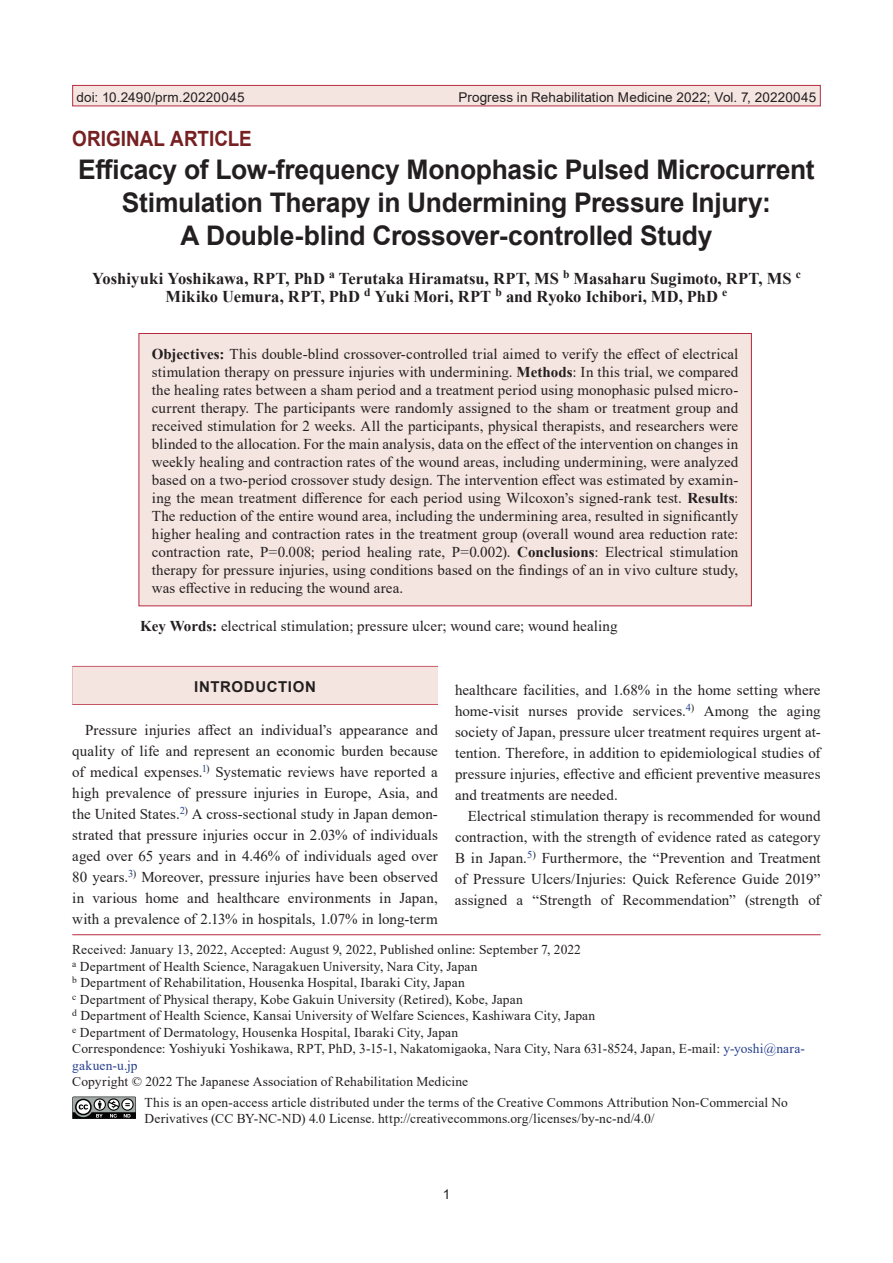
<style>
.page{position:relative;width:893px;height:1263px;background:#fff}
.page>*{position:absolute;margin:0;border:0;box-sizing:border-box;transform-origin:0 0}
.t1{font:700 27px/33px "Arial";letter-spacing:-.015em;color:#231f20;text-align:center}
.t2{font:700 21px "Arial";color:#772022;scale:.9 1}
.t3{font:700 16.5px/18px "Times New Roman";color:#231f20;text-align:center}
.t4{font:15px/21px "Times New Roman";letter-spacing:.005em;color:#231f20;text-align:justify}
.t5{font:700 15px "Arial";letter-spacing:.04em;color:#231f20}
.t6{font:13.5px/16.5px "Times New Roman";letter-spacing:.01em;color:#231f20}
.t7{font:13.5px "Arial";letter-spacing:.01em;color:#231f20}
.s1{font-weight:700}
.s2{color:#253f8e}
</style>
<div class="page">
<svg style="left:72px;top:666px;width:366px;height:39px"></svg>
<div style="left:72px;top:667px;width:366px;height:37px;background:#f5e5e0"></div>
<svg style="left:72px;top:1096px;width:64px;height:23px"></svg>
<hr style="left:72px;top:934px;width:749px;height:1px;background:#b72b40">
<div style="left:72px;top:85px;width:749px;height:21px;background:#f5e5e0;border:1px solid #b72b40"></div>
<div style="left:139px;top:333px;width:612px;height:273px;background:#f5e5e0"></div>
<div style="left:139px;top:333px;width:613px;height:273px;border:1px solid #b72b40"></div>
<p class="t7" style="left:77px;top:88px;width:170px">doi: 10.2490/prm.20220045</p>
<p class="t7" style="left:458px;top:88px;width:359px">Progress in Rehabilitation Medicine 2022; Vol. 7, 20220045</p>
<h2 class="t2" style="left:72px;top:123px;width:201px">ORIGINAL ARTICLE</h2>
<h1 class="t1" style="left:78px;top:153px;width:738px">Efficacy of Low-frequency Monophasic Pulsed Microcurrent<br>Stimulation Therapy in Undermining Pressure Injury:<br>A Double-blind Crossover-controlled Study</h1>
<p class="t3" style="left:92px;top:269px;width:710px">Yoshiyuki Yoshikawa, RPT, PhD <sup>a</sup> Terutaka Hiramatsu, RPT, MS <sup>b</sup> Masaharu Sugimoto, RPT, MS <sup>c<br></sup>Mikiko Uemura, RPT, PhD <sup>d</sup> Yuki Mori, RPT <sup>b</sup> and Ryoko Ichibori, MD, PhD <sup>e</sup></p>
<p class="t4" style="left:152px;top:344px;width:588px;line-height:18px"><span class="s1">Objectives:</span> This double-blind crossover-controlled trial aimed to verify the effect of electrical stimulation therapy on pressure injuries with undermining. <span class="s1">Methods</span>: In this trial, we compared the healing rates between a sham period and a treatment period using monophasic pulsed micro&shy;current therapy. The participants were randomly assigned to the sham or treatment group and received stimulation for 2 weeks. All the participants, physical therapists, and researchers were blinded to the allocation. For the main analysis, data on the effect of the intervention on changes in weekly healing and contraction rates of the wound areas, including undermining, were analyzed based on a two-period crossover study design. The intervention effect was estimated by examin&shy;ing the mean treatment difference for each period using Wilcoxon’s signed-rank test. <span class="s1">Results</span>:<br>The reduction of the entire wound area, including the undermining area, resulted in significantly higher healing and contraction rates in the treatment group (overall wound area reduction rate: contraction rate, P=0.008; period healing rate, P=0.002). <span class="s1">Conclusions</span>: Electrical stimulation therapy for pressure injuries, using conditions based on the findings of an in vivo culture study, was effective in reducing the wound area.</p>
<p class="t4" style="left:140px;top:615px;width:479px"><span class="s1">Key Words:</span> electrical stimulation; pressure ulcer; wound care; wound healing</p>
<p class="t5" style="left:194px;top:676px;width:123px">INTRODUCTION</p>
<p class="t4" style="left:72px;top:719px;width:367px;text-indent:13px">Pressure injuries affect an individual’s appearance and quality of life and represent an economic burden because of medical expenses.<sup>1</sup><sup>)</sup> Systematic reviews have reported a high prevalence of pressure injuries in Europe, Asia, and the United States.<sup>2</sup><sup>)</sup> A cross-sectional study in Japan demon&shy;strated that pressure injuries occur in 2.03% of individuals aged over 65 years and in 4.46% of individuals aged over 80 years.<sup>3</sup><sup>)</sup> Moreover, pressure injuries have been observed in various home and healthcare environments in Japan, with a prevalence of 2.13% in hospitals, 1.07% in long-term</p>
<p class="t4" style="left:455px;top:679px;width:367px">healthcare facilities, and 1.68% in the home setting where home-visit nurses provide services.<sup>4</sup><sup>)</sup> Among the aging society of Japan, pressure ulcer treatment requires urgent at&shy;tention. Therefore, in addition to epidemiological studies of pressure injuries, effective and efficient preventive measures and treatments are needed.</p>
<p class="t4" style="left:455px;top:805px;width:367px;text-indent:13px">Electrical stimulation therapy is recommended for wound contraction, with the strength of evidence rated as category B in Japan.<sup>5</sup><sup>)</sup> Furthermore, the “Prevention and Treatment of Pressure Ulcers/Injuries: Quick Reference Guide 2019” assigned a “Strength of Recommendation” (strength of</p>
<p class="t6" style="left:72px;top:941px;width:734px">Received: January 13, 2022, Accepted: August 9, 2022, Published online: September 7, 2022<br><sup>a</sup> Department of Health Science, Naragakuen University, Nara City, Japan<br><sup>b</sup> Department of Rehabilitation, Housenka Hospital, Ibaraki City, Japan<br><sup>c</sup> Department of Physical therapy, Kobe Gakuin University (Retired), Kobe, Japan<br><sup>d</sup> Department of Health Science, Kansai University of Welfare Sciences, Kashiwara City, Japan<br><sup>e</sup> Department of Dermatology, Housenka Hospital, Ibaraki City, Japan<br>Correspondence: Yoshiyuki Yoshikawa, RPT, PhD, 3-15-1, Nakatomigaoka, Nara City, Nara 631-8524, Japan, E-mail: <span class="s2">y-yoshi@nara&shy;gakuen-u.jp</span></p>
<p class="t6" style="left:145px;top:1071px;width:645px;line-height:20.4px;text-indent:-72px">Copyright © 2022 The Japanese Association of Rehabilitation Medicine<br>This is an open-access article distributed under the terms of the Creative Commons Attribution Non-Commercial No</p>
<p class="t6" style="left:145px;top:1110px;width:512px">Derivatives (CC BY-NC-ND) 4.0 License. http://creativecommons.org/licenses/by-nc-nd/4.0/</p>
<p class="t7" style="left:443px;top:1185px;width:9px">1</p>
</div>
